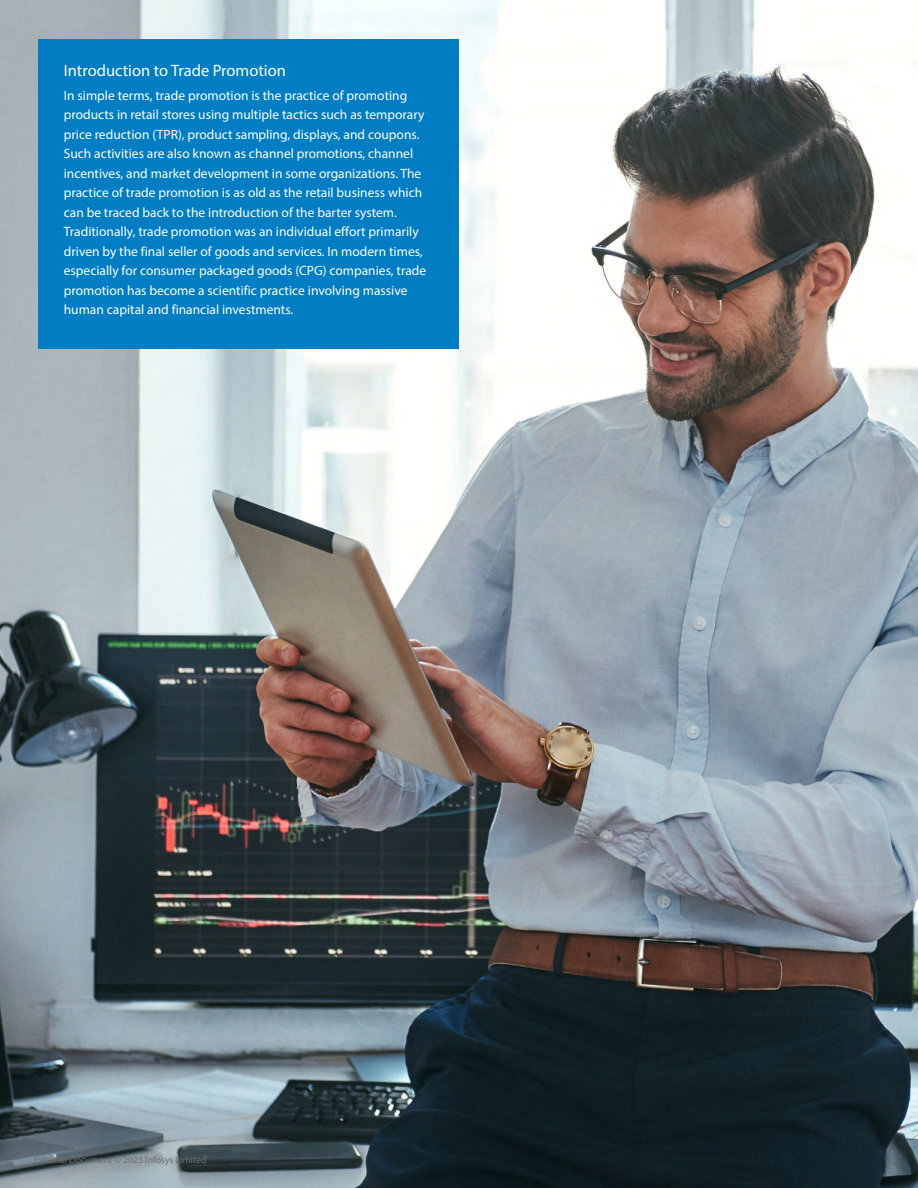
<style>
.page{position:relative;width:918px;height:1188px;background:#fff}
.page>*{position:absolute;margin:0;border:0;box-sizing:border-box;transform-origin:0 0}
.t1{font:16.5px "Myriad Pro";color:#fff}
.t2{font:13.5px/19.5px "Myriad Pro";color:#fff}
.t3{font:9.75px "Myriad Pro";color:#6d6e71}
</style>
<div class="page">
<img style="left:0;top:0;width:918px;height:1188px">
<div style="left:38px;top:40px;width:421px;height:309px;background:#007dc3"></div>
<p class="t1" style="left:64px;top:60px;width:224px">Introduction to Trade Promotion</p>
<p class="t2" style="left:64px;top:85px;width:364px">In simple terms, trade promotion is the practice of promoting products in retail stores using multiple tactics such as temporary price reduction (TPR), product sampling, displays, and coupons.<br>Such activities are also known as channel promotions, channel incentives, and market development in some organizations. The practice of trade promotion is as old as the retail business which can be traced back to the introduction of the barter system.<br>Traditionally, trade promotion was an individual effort primarily driven by the final seller of goods and services. In modern times, especially for consumer packaged goods (CPG) companies, trade promotion has become a scientific practice involving massive human capital and financial investments.</p>
<p class="t3" style="left:34px;top:1154px;width:174px">External Document © 2023 Infosys Limited</p>
</div>
